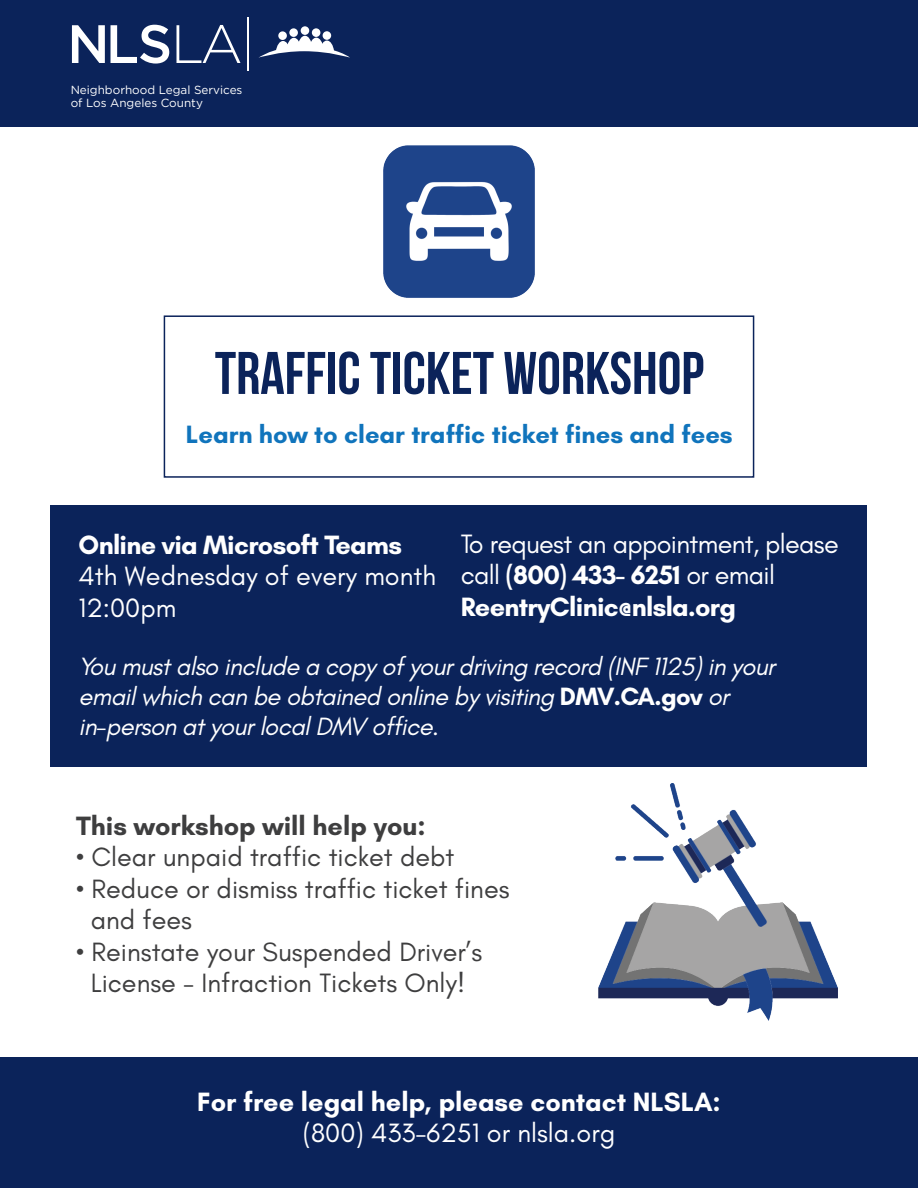
<style>
.page{position:relative;width:918px;height:1188px;background:#fff}
.page>*{position:absolute;margin:0;border:0;box-sizing:border-box;transform-origin:0 0}
.t1{font:700 60px "Bebas Neue";color:#0b235a}
.t2{font:27px/31.5px "Glacial Indifference";color:#3e3e3f}
.t3{font:27px/31.5px "Glacial Indifference";letter-spacing:-.025em;color:#fff}
.t4{font:27px/31.5px "Glacial Indifference";color:#fff}
.t5{font:700 27px "Glacial Indifference";color:#fff}
.t6{font:700 27px "Glacial Indifference";color:#3e3e3f}
.t7{font:700 27px "Glacial Indifference";letter-spacing:-.025em;color:#fff}
.t8{font:italic 25.5px/30px "Glacial Indifference";letter-spacing:-.025em;color:#fff}
.t9{font:700 25.5px "Glacial Indifference";color:#1074bc}
.t10{font:11.7px/12.5px "Gotham HTF";color:#fff}
.s1{font-weight:700}
.s2{font-weight:700;font-style:normal}
</style>
<div class="page">
<div style="left:0;top:0;width:918px;height:126px;background:#0b235a"></div>
<svg style="left:72px;top:25px;width:33px;height:38px"></svg>
<svg style="left:111px;top:25px;width:58px;height:39px"></svg>
<svg style="left:177px;top:25px;width:63px;height:38px"></svg>
<hr style="left:247px;top:17px;width:2px;height:54px;background:#fff">
<svg style="left:259px;top:36px;width:91px;height:22px"></svg>
<div style="left:278px;top:31px;width:9px;height:9px;background:#fff;border-radius:50%"></div>
<div style="left:289px;top:28px;width:9px;height:9px;background:#fff;border-radius:50%"></div>
<div style="left:301px;top:26px;width:8px;height:9px;background:#fff;border-radius:50%"></div>
<div style="left:312px;top:28px;width:8px;height:9px;background:#fff;border-radius:50%"></div>
<div style="left:323px;top:31px;width:8px;height:9px;background:#fff;border-radius:50%"></div>
<div style="left:0;top:1058px;width:918px;height:130px;background:#0b235a"></div>
<div style="left:164px;top:315px;width:590px;height:163px;background:#fff;border:2px solid #0b235a"></div>
<img style="left:383px;top:145px;width:152px;height:153px">
<img style="left:598px;top:783px;width:240px;height:238px">
<div style="left:51px;top:506px;width:816px;height:261px;background:#0b235a"></div>
<p class="t10" style="left:71px;top:84px;width:173px">Neighborhood Legal Services of Los Angeles County</p>
<h1 class="t1" style="left:215px;top:340px;width:491px">TRAFFIC TICKET WORKSHOP</h1>
<p class="t9" style="left:186px;top:418px;width:548px">Learn how to clear traffic ticket fines and fees</p>
<p class="t3" style="left:461px;top:528px;width:380px">To request an appointment, please call <span class="s1">(800) 433- 6251</span> or email<br><span class="s1">ReentryClinic@nlsla.org</span></p>
<p class="t8" style="left:79px;top:652px;width:698px">You must also include a copy of your driving record (INF 1125) in your email which can be obtained online by visiting <span class="s2">DMV.CA.gov</span> or in-person at your local DMV office.</p>
<p class="t7" style="left:79px;top:528px;width:325px">Online via Microsoft Teams</p>
<p class="t4" style="left:79px;top:561px;width:359px">4th Wednesday of every month<br>12:00pm</p>
<p class="t6" style="left:76px;top:809px;width:351px">This workshop will help you:</p>
<p class="t2" style="left:76px;top:842px;width:380px">• Clear unpaid traffic ticket debt</p>
<p class="t2" style="left:91px;top:873px;width:420px;text-indent:-15px">• Reduce or dismiss traffic ticket fines and fees</p>
<p class="t2" style="left:76px;top:936px;width:408px;text-align:center">• Reinstate your Suspended Driver’s<br>License - Infraction Tickets Only!</p>
<p class="t5" style="left:197px;top:1085px;width:525px">For free legal help, please contact NLSLA:</p>
<p class="t4" style="left:303px;top:1118px;width:314px">(800) 433-6251 or nlsla.org</p>
</div>
